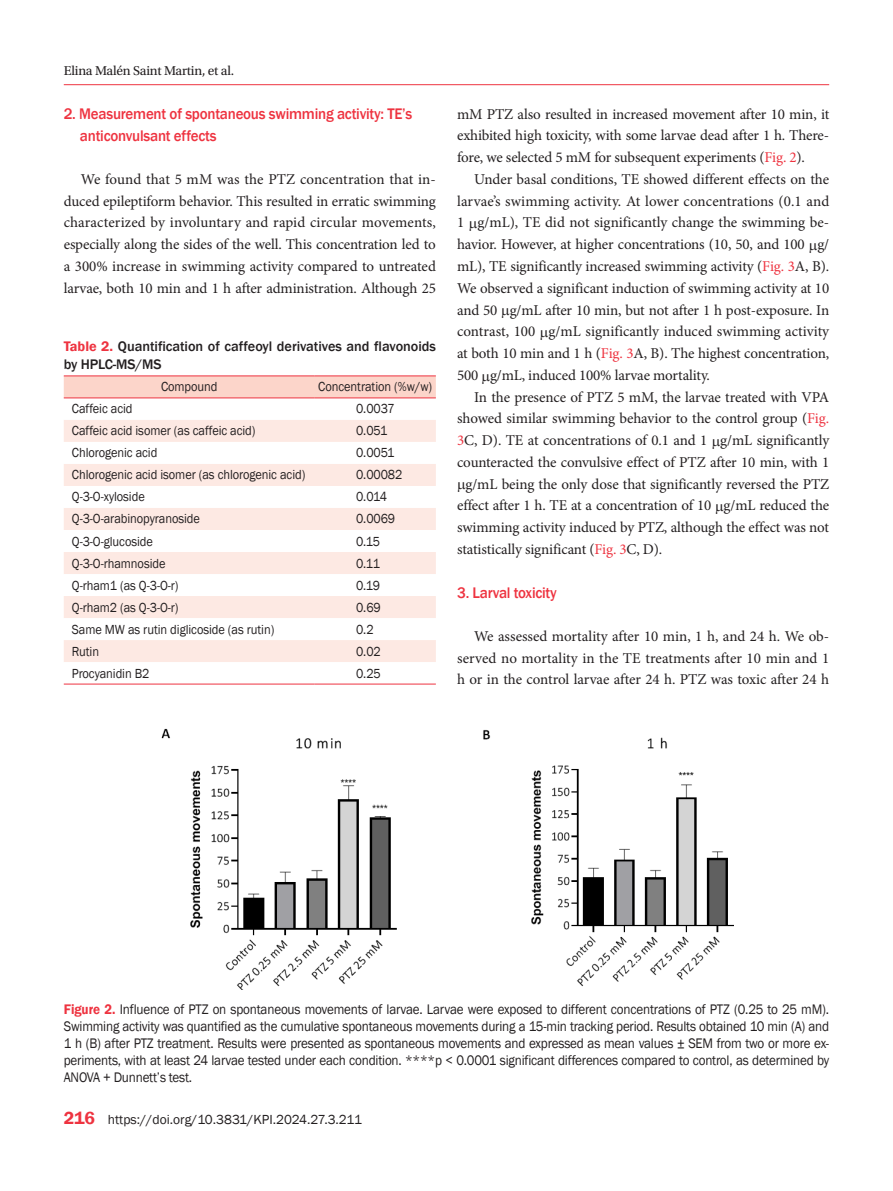
<style>
.page{position:relative;width:893px;height:1191px;background:#fff}
.page>*{position:absolute;margin:0;border:0;box-sizing:border-box;transform-origin:0 0}
.t1{font:500 15.75px/21.8px "Franklin Gothic";letter-spacing:-.015em;color:#ee3340;scale:.95 1}
.t2{font:15px/21.8px "Minion Pro";letter-spacing:-.01em;color:#231f20;text-align:justify}
.t3{font:14.25px/17.1px "Franklin Gothic";letter-spacing:-.015em;color:#231f20;text-align:justify;scale:.92 1}
.t4{font:500 14.25px/18px "Franklin Gothic";letter-spacing:-.005em;color:#231f20}
.t5{font:13.5px "Franklin Gothic";letter-spacing:-.005em;color:#231f20;scale:.92 1}
.t6{font:13.5px "Franklin Gothic";letter-spacing:-.005em;color:#231f20}
.t7{font:13.5px "Utopia Std";letter-spacing:-.015em;color:#231f20}
.s1{font-weight:600;color:#ee3340}
.s2{color:#ee3340}
.s3{font-weight:600;font-size:18px;color:#ee3340}
</style>
<div class="page">
<hr style="left:64px;top:84px;width:765px;height:1px;background:#ee3340">
<div style="left:64px;top:376px;width:372px;height:21px;background:#fcd5ca"></div>
<div style="left:64px;top:420px;width:372px;height:242px;background:#fde9e3"></div>
<svg style="left:64px;top:442px;width:372px;height:198px"></svg>
<hr style="left:64px;top:375px;width:251px;height:1px;background:#ee3340">
<hr style="left:315px;top:375px;width:121px;height:1px;background:#ee3340">
<hr style="left:64px;top:397px;width:251px;height:1px;background:#ee3340">
<hr style="left:315px;top:397px;width:121px;height:1px;background:#ee3340">
<hr style="left:64px;top:683px;width:251px;height:1px;background:#ee3340">
<hr style="left:315px;top:683px;width:121px;height:1px;background:#ee3340">
<img style="left:161px;top:728px;width:573px;height:261px">
<p class="t7" style="left:64px;top:63px;width:172px">Elina Malén Saint Martin, et al.</p>
<p class="t1" style="left:80px;top:103px;width:351px;text-indent:-16px">2. Measurement of spontaneous swimming activity: TE’s anticonvulsant effects</p>
<p class="t2" style="left:64px;top:168px;width:374px;text-indent:17px">We found that 5 mM was the PTZ concentration that in&shy;duced epileptiform behavior. This resulted in erratic swimming characterized by involuntary and rapid circular movements, especially along the sides of the well. This concentration led to a 300% increase in swimming activity compared to untreated larvae, both 10 min and 1 h after administration. Although 25</p>
<p class="t4" style="left:64px;top:337px;width:374px"><span class="s1">Table 2.</span> Quantification of caffeoyl derivatives and flavonoids by HPLC-MS/MS</p>
<p class="t5" style="left:161px;top:378px;width:63px">Compound</p>
<p class="t5" style="left:318px;top:378px;width:125px">Concentration (%w/w)</p>
<p class="t5" style="left:72px;top:400px;width:67px">Caffeic acid</p>
<p class="t5" style="left:356px;top:400px;width:43px">0.0037</p>
<p class="t5" style="left:72px;top:422px;width:201px">Caffeic acid isomer (as caffeic acid)</p>
<p class="t5" style="left:356px;top:422px;width:35px">0.051</p>
<p class="t5" style="left:72px;top:444px;width:94px">Chlorogenic acid</p>
<p class="t5" style="left:356px;top:444px;width:43px">0.0051</p>
<p class="t5" style="left:72px;top:466px;width:255px">Chlorogenic acid isomer (as chlorogenic acid)</p>
<p class="t5" style="left:356px;top:466px;width:52px">0.00082</p>
<p class="t5" style="left:72px;top:488px;width:81px">Q-3-O-xyloside</p>
<p class="t5" style="left:356px;top:488px;width:35px">0.014</p>
<p class="t5" style="left:72px;top:510px;width:141px">Q-3-O-arabinopyranoside</p>
<p class="t5" style="left:356px;top:510px;width:44px">0.0069</p>
<p class="t5" style="left:72px;top:532px;width:90px">Q-3-O-glucoside</p>
<p class="t5" style="left:356px;top:532px;width:28px">0.15</p>
<p class="t5" style="left:72px;top:554px;width:103px">Q-3-O-rhamnoside</p>
<p class="t5" style="left:356px;top:554px;width:28px">0.11</p>
<p class="t5" style="left:72px;top:576px;width:117px">Q-rham1 (as Q-3-O-r)</p>
<p class="t5" style="left:356px;top:576px;width:28px">0.19</p>
<p class="t5" style="left:72px;top:598px;width:117px">Q-rham2 (as Q-3-O-r)</p>
<p class="t5" style="left:356px;top:598px;width:28px">0.69</p>
<p class="t5" style="left:72px;top:620px;width:222px">Same MW as rutin diglicoside (as rutin)</p>
<p class="t5" style="left:356px;top:620px;width:21px">0.2</p>
<p class="t5" style="left:72px;top:642px;width:31px">Rutin</p>
<p class="t5" style="left:356px;top:642px;width:28px">0.02</p>
<p class="t5" style="left:72px;top:664px;width:86px">Procyanidin B2</p>
<p class="t5" style="left:356px;top:664px;width:28px">0.25</p>
<p class="t2" style="left:457px;top:103px;width:374px">mM PTZ also resulted in increased movement after 10 min, it</p>
<p class="t2" style="left:457px;top:125px;width:373px">exhibited high toxicity, with some larvae dead after 1 h. There-</p>
<p class="t2" style="left:457px;top:147px;width:349px">fore, we selected 5 mM for subsequent experiments (<span class="s2">Fig. 2</span>).</p>
<p class="t2" style="left:474px;top:168px;width:357px">Under basal conditions, TE showed different effects on the</p>
<p class="t2" style="left:457px;top:190px;width:374px">larvae’s swimming activity. At lower concentrations (0.1 and</p>
<p class="t2" style="left:457px;top:212px;width:374px">1 g/mL), TE did not significantly change the swimming be-</p>
<p class="t2" style="left:457px;top:234px;width:374px">havior. However, at higher concentrations (10, 50, and 100 g/</p>
<p class="t2" style="left:457px;top:255px;width:374px">mL), TE significantly increased swimming activity (<span class="s2">Fig. 3</span>A, B).</p>
<p class="t2" style="left:457px;top:277px;width:374px">We observed a significant induction of swimming activity at 10</p>
<p class="t2" style="left:457px;top:299px;width:374px">and 50 g/mL after 10 min, but not after 1 h post-exposure. In</p>
<p class="t2" style="left:457px;top:321px;width:374px">contrast, 100 g/mL significantly induced swimming activity</p>
<p class="t2" style="left:457px;top:342px;width:374px">at both 10 min and 1 h (<span class="s2">Fig. 3</span>A, B). The highest concentration,</p>
<p class="t2" style="left:457px;top:364px;width:254px">500 g/mL, induced 100% larvae mortality.</p>
<p class="t2" style="left:474px;top:386px;width:357px">In the presence of PTZ 5 mM, the larvae treated with VPA</p>
<p class="t2" style="left:457px;top:408px;width:374px">showed similar swimming behavior to the control group (<span class="s2">Fig.</span></p>
<p class="t2" style="left:457px;top:429px;width:374px"><span class="s2">3</span>C, D). TE at concentrations of 0.1 and 1 g/mL significantly</p>
<p class="t2" style="left:457px;top:451px;width:374px">counteracted the convulsive effect of PTZ after 10 min, with 1</p>
<p class="t2" style="left:466px;top:473px;width:365px">g/mL being the only dose that significantly reversed the PTZ</p>
<p class="t2" style="left:457px;top:495px;width:374px">effect after 1 h. TE at a concentration of 10 g/mL reduced the</p>
<p class="t2" style="left:457px;top:516px;width:374px">swimming activity induced by PTZ, although the effect was not</p>
<p class="t2" style="left:457px;top:538px;width:207px">statistically significant (<span class="s2">Fig. 3</span>C, D).</p>
<p class="t1" style="left:457px;top:582px;width:106px">3. Larval toxicity</p>
<p class="t2" style="left:457px;top:625px;width:374px;text-indent:17px">We assessed mortality after 10 min, 1 h, and 24 h. We ob&shy;served no mortality in the TE treatments after 10 min and 1 h or in the control larvae after 24 h. PTZ was toxic after 24 h</p>
<p class="t3" style="left:64px;top:1000px;width:833px"><span class="s1">Figure 2.</span> Influence of PTZ on spontaneous movements of larvae. Larvae were exposed to different concentrations of PTZ (0.25 to 25 mM).<br>Swimming activity was quantified as the cumulative spontaneous movements during a 15-min tracking period. Results obtained 10 min (A) and 1 h (B) after PTZ treatment. Results were presented as spontaneous movements and expressed as mean values ± SEM from two or more ex&shy;periments, with at least 24 larvae tested under each condition. ****p &lt; 0.0001 significant differences compared to control, as determined by ANOVA + Dunnett’s test.</p>
<p class="t6" style="left:64px;top:1111px;width:300px"><span class="s3">216</span> https://doi.org/10.3831/KPI.2024.27.3.211</p>
</div>
